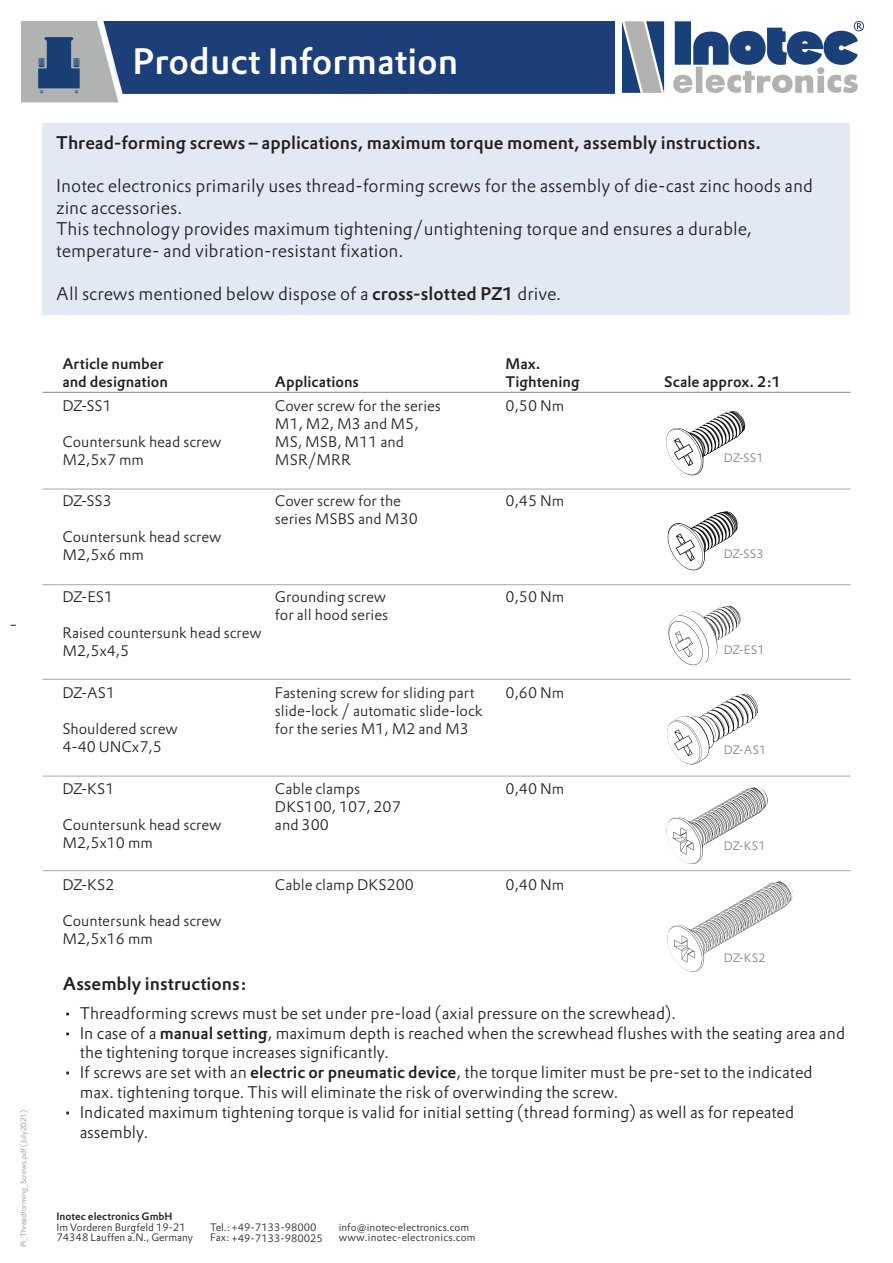
<style>
.page{position:relative;width:893px;height:1263px;background:#fff}
.page>*{position:absolute;margin:0;border:0;box-sizing:border-box;transform-origin:0 0}
.t1{font:500 36px "DTL Prokyon TOT";color:#fff}
.t2{font:300 18px/21.6px "DTL Prokyon TOT";color:#231f20}
.t3{font:500 18px "DTL Prokyon TOT";color:#231f20}
.t4{font:300 16.5px/19.8px "DTL Prokyon TOT";color:#231f20}
.t5{font:300 15px/18px "DTL Prokyon TOT";color:#231f20}
.t6{font:500 15px/18px "DTL Prokyon TOT";color:#231f20}
.t7{font:300 14.85px "DTL Prokyon TOT";color:#231f20}
.t8{font:300 12px "DTL Prokyon TOT";color:#808285}
.t9{font:300 10.5px/10.5px "DTL Prokyon TOT";color:#231f20}
.t10{font:500 10.5px "DTL Prokyon TOT";color:#231f20}
.t11{font:300 7.5px "DTL Prokyon TOT";color:#8d8f92}
.s1{font-weight:500}
</style>
<div class="page">
<div style="left:43px;top:123px;width:807px;height:192px;background:#e3e9f4"></div>
<img style="left:21px;top:22px;width:593px;height:81px">
<img style="left:622px;top:22px;width:242px;height:70px">
<img style="left:38px;top:37px;width:42px;height:56px">
<img style="left:666px;top:411px;width:66px;height:42px">
<img style="left:667px;top:511px;width:58px;height:46px">
<img style="left:668px;top:606px;width:58px;height:44px">
<img style="left:678px;top:694px;width:67px;height:24px">
<img style="left:696px;top:787px;width:59px;height:31px">
<img style="left:718px;top:881px;width:63px;height:33px">
<hr style="left:43px;top:392px;width:807px;height:1px;background:#808285">
<hr style="left:43px;top:489px;width:807px;height:1px;background:#a8a9ad">
<hr style="left:43px;top:584px;width:807px;height:1px;background:#a8a9ad">
<hr style="left:43px;top:679px;width:807px;height:1px;background:#a8a9ad">
<hr style="left:43px;top:776px;width:807px;height:1px;background:#a8a9ad">
<hr style="left:43px;top:870px;width:807px;height:1px;background:#a8a9ad">
<p class="t11" style="left:19px;top:1247px;width:139px;rotate:-90deg">PI_Threadforming_Screws.pdf (July2021)</p>
<h1 class="t1" style="left:132px;top:38px;width:327px">Product Information</h1>
<p class="t3" style="left:56px;top:131px;width:706px">Thread-forming screws – applications, maximum torque moment, assembly instructions.</p>
<p class="t2" style="left:56px;top:175px;width:758px">Inotec electronics primarily uses thread-forming screws for the assembly of die-cast zinc hoods and zinc accessories.<br>This technology provides maximum tightening/untightening torque and ensures a durable, temperature- and vibration-resistant fixation.</p>
<p class="t2" style="left:56px;top:283px;width:506px">All screws mentioned below dispose of a <span class="s1">cross-slotted PZ1</span> drive.</p>
<p class="t6" style="left:62px;top:354px;width:107px">Article number and designation</p>
<p class="t5" style="left:62px;top:396px;width:51px">DZ-SS1</p>
<p class="t5" style="left:62px;top:432px;width:161px">Countersunk head screw<br>M2,5x7 mm</p>
<p class="t5" style="left:62px;top:492px;width:51px">DZ-SS3</p>
<p class="t5" style="left:62px;top:528px;width:161px">Countersunk head screw<br>M2,5x6 mm</p>
<p class="t5" style="left:62px;top:588px;width:52px">DZ-ES1</p>
<p class="t7" style="left:62px;top:623px;width:201px">Raised countersunk head screw</p>
<p class="t5" style="left:62px;top:642px;width:68px">M2,5x4,5</p>
<p class="t5" style="left:62px;top:683px;width:55px">DZ-AS1</p>
<p class="t5" style="left:62px;top:719px;width:117px">Shouldered screw<br>4-40 UNCx7,5</p>
<p class="t5" style="left:62px;top:779px;width:54px">DZ-KS1</p>
<p class="t5" style="left:62px;top:815px;width:161px">Countersunk head screw<br>M2,5x10 mm</p>
<p class="t5" style="left:62px;top:875px;width:54px">DZ-KS2</p>
<p class="t5" style="left:62px;top:911px;width:161px">Countersunk head screw<br>M2,5x16 mm</p>
<p class="t6" style="left:275px;top:372px;width:86px">Applications</p>
<p class="t6" style="left:506px;top:354px;width:76px">Max.<br>Tightening</p>
<p class="t5" style="left:275px;top:396px;width:167px">Cover screw for the series<br>M1, M2, M3 and M5,<br>MS, MSB, M11 and<br>MSR/MRR</p>
<p class="t5" style="left:506px;top:396px;width:60px">0,50 Nm</p>
<p class="t5" style="left:275px;top:492px;width:144px">Cover screw for the series MSBS and M30</p>
<p class="t5" style="left:506px;top:492px;width:60px">0,45 Nm</p>
<p class="t5" style="left:275px;top:588px;width:115px">Grounding screw for all hood series</p>
<p class="t5" style="left:506px;top:588px;width:60px">0,50 Nm</p>
<p class="t5" style="left:275px;top:683px;width:209px">Fastening screw for sliding part slide-lock / automatic slide-lock for the series M1, M2 and M3</p>
<p class="t5" style="left:506px;top:683px;width:60px">0,60 Nm</p>
<p class="t5" style="left:275px;top:779px;width:127px">Cable clamps<br>DKS100, 107, 207 and 300</p>
<p class="t5" style="left:506px;top:779px;width:60px">0,40 Nm</p>
<p class="t5" style="left:275px;top:875px;width:141px">Cable clamp DKS200</p>
<p class="t5" style="left:506px;top:875px;width:60px">0,40 Nm</p>
<p class="t6" style="left:664px;top:372px;width:118px">Scale approx. 2:1</p>
<p class="t8" style="left:724px;top:450px;width:41px">DZ-SS1</p>
<p class="t8" style="left:724px;top:546px;width:41px">DZ-SS3</p>
<p class="t8" style="left:724px;top:642px;width:42px">DZ-ES1</p>
<p class="t8" style="left:724px;top:743px;width:44px">DZ-AS1</p>
<p class="t8" style="left:724px;top:838px;width:43px">DZ-KS1</p>
<p class="t8" style="left:724px;top:950px;width:43px">DZ-KS2</p>
<p class="t3" style="left:63px;top:972px;width:186px">Assembly instructions:</p>
<p class="t4" style="left:63px;top:1003px;width:615px">• Threadforming screws must be set under pre-load (axial pressure on the screwhead).</p>
<p class="t4" style="left:80px;top:1023px;width:767px;text-indent:-17px">• In case of a <span class="s1">manual setting</span>, maximum depth is reached when the screwhead flushes with the seating area and the tightening torque increases significantly.</p>
<p class="t4" style="left:80px;top:1062px;width:734px;text-indent:-17px">• If screws are set with an <span class="s1">electric or pneumatic device</span>, the torque limiter must be pre-set to the indicated max. tightening torque. This will eliminate the risk of overwinding the screw.</p>
<p class="t4" style="left:80px;top:1102px;width:716px;text-indent:-17px">• Indicated maximum tightening torque is valid for initial setting (thread forming) as well as for repeated assembly.</p>
<p class="t10" style="left:57px;top:1210px;width:118px">Inotec electronics GmbH</p>
<p class="t9" style="left:57px;top:1222px;width:138px">Im Vorderen Burgfeld 19-21<br>74348 Lauffen a.N., Germany</p>
<p class="t9" style="left:210px;top:1222px;width:114px">Tel.:+49-7133-98000<br>Fax: +49-7133-980025</p>
<p class="t9" style="left:339px;top:1222px;width:138px">info@inotec-electronics.com www.inotec-electronics.com</p>
</div>
